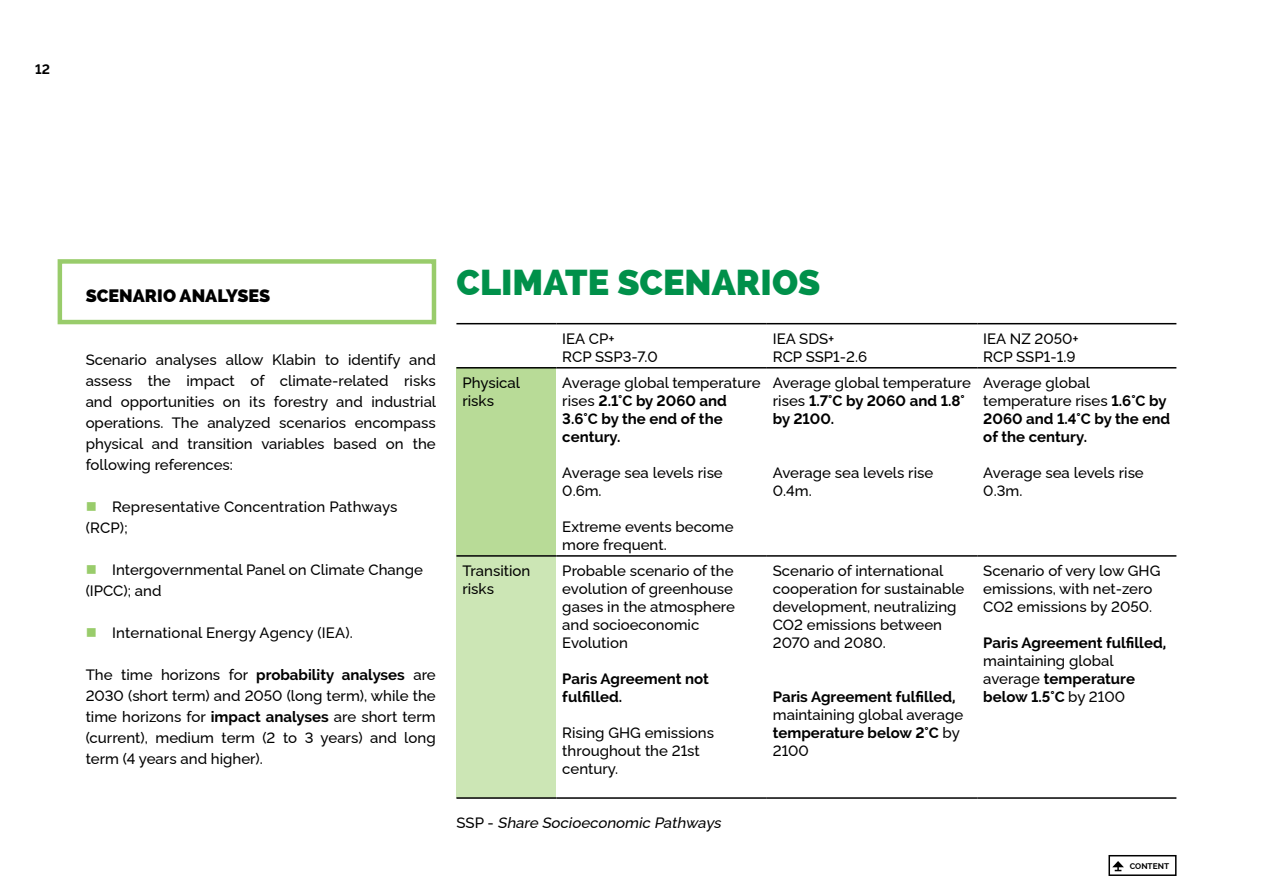
<style>
.page{position:relative;width:1263px;height:893px;background:#fff}
.page>*{position:absolute;margin:0;border:0;box-sizing:border-box;transform-origin:0 0}
.t1{font:800 36px "Raleway";color:#00904a}
.t2{font:800 18px "Raleway";color:#000}
.t3{font:500 15px/18px "Raleway";color:#000}
.t4{font:700 15px/18px "Raleway";color:#000}
.t5{font:italic 500 15px "Raleway";color:#000}
.t6{font:700 13.5px "Raleway";color:#000}
.t7{font:700 8.25px "Raleway";color:#000}
.s1{color:#99cc6b}
.s2{font-weight:700}
.s3{font-weight:500}
.s4{font-style:normal}
</style>
<div class="page">
<div style="left:58px;top:259px;width:378px;height:65px;border:4px solid #99cc6b"></div>
<div style="left:456px;top:368px;width:100px;height:188px;background:#b8db97"></div>
<div style="left:456px;top:556px;width:100px;height:242px;background:#cce6b5"></div>
<hr style="left:456px;top:323px;width:100px;height:1px;background:#000">
<hr style="left:556px;top:323px;width:211px;height:1px;background:#000">
<hr style="left:767px;top:323px;width:210px;height:1px;background:#000">
<hr style="left:977px;top:323px;width:199px;height:1px;background:#000">
<hr style="left:456px;top:367px;width:100px;height:2px;background:#000">
<hr style="left:556px;top:367px;width:211px;height:2px;background:#000">
<hr style="left:767px;top:367px;width:210px;height:2px;background:#000">
<hr style="left:977px;top:367px;width:199px;height:2px;background:#000">
<hr style="left:456px;top:797px;width:100px;height:2px;background:#000">
<hr style="left:556px;top:797px;width:211px;height:2px;background:#000">
<hr style="left:767px;top:797px;width:210px;height:2px;background:#000">
<hr style="left:977px;top:797px;width:199px;height:2px;background:#000">
<hr style="left:456px;top:555px;width:100px;height:2px;background:#000">
<hr style="left:556px;top:555px;width:211px;height:2px;background:#000">
<hr style="left:767px;top:555px;width:210px;height:2px;background:#000">
<hr style="left:977px;top:555px;width:199px;height:2px;background:#000">
<svg style="left:1112px;top:861px;width:12px;height:10px"></svg>
<p class="t6" style="left:35px;top:62px;width:16px">12</p>
<p class="t2" style="left:86px;top:285px;width:186px">SCENARIO ANALYSES</p>
<p class="t3" style="left:86px;top:347px;width:352px;line-height:21px;text-align:justify">Scenario analyses allow Klabin to identify and assess the impact of climate-related risks and opportunities on its forestry and industrial operations. The analyzed scenarios encompass physical and transition variables based on the following references:</p>
<p class="t3" style="left:86px;top:494px;width:313px;line-height:21px"><span class="s1">■</span> Representative Concentration Pathways (RCP);</p>
<p class="t3" style="left:86px;top:557px;width:339px;line-height:21px"><span class="s1">■</span> Intergovernmental Panel on Climate Change (IPCC); and</p>
<p class="t3" style="left:86px;top:622px;width:269px"><span class="s1">■</span> International Energy Agency (IEA).</p>
<p class="t3" style="left:86px;top:662px;width:352px;line-height:21px;text-align:justify">The time horizons for <span class="s2">probability analyses</span> are 2030 (short term) and 2050 (long term), while the time horizons for <span class="s2">impact analyses</span> are short term (current), medium term (2 to 3 years) and long term (4 years and higher).</p>
<h1 class="t1" style="left:456px;top:262px;width:365px">CLIMATE SCENARIOS</h1>
<p class="t3" style="left:562px;top:328px;width:97px">IEA CP+<br>RCP SSP3-7.0</p>
<p class="t3" style="left:773px;top:328px;width:96px">IEA SDS+<br>RCP SSP1-2.6</p>
<p class="t3" style="left:983px;top:328px;width:97px">IEA NZ 2050+<br>RCP SSP1-1.9</p>
<p class="t3" style="left:462px;top:372px;width:59px">Physical risks</p>
<p class="t4" style="left:562px;top:374px;width:200px"><span class="s3">Average global temperature rises</span> 2.1°C by 2060 and<br>3.6°C by the end of the century.</p>
<p class="t3" style="left:562px;top:462px;width:162px">Average sea levels rise<br>0.6m.</p>
<p class="t3" style="left:562px;top:516px;width:173px">Extreme events become more frequent.</p>
<p class="t3" style="left:773px;top:372px;width:200px">Average global temperature rises <span class="s2">1.7°C by 2060 and 1.8° by 2100.</span></p>
<p class="t3" style="left:773px;top:462px;width:162px">Average sea levels rise<br>0.4m.</p>
<p class="t4" style="left:983px;top:374px;width:188px"><span class="s3">Average global temperature rises</span> 1.6°C by<br>2060 and 1.4°C by the end of the century.</p>
<p class="t3" style="left:983px;top:462px;width:162px">Average sea levels rise<br>0.3m.</p>
<p class="t3" style="left:462px;top:560px;width:69px">Transition risks</p>
<p class="t3" style="left:562px;top:560px;width:174px">Probable scenario of the evolution of greenhouse gases in the atmosphere and socioeconomic<br>Evolution</p>
<p class="t4" style="left:562px;top:670px;width:148px">Paris Agreement not fulfilled.</p>
<p class="t3" style="left:562px;top:722px;width:153px">Rising GHG emissions throughout the 21st century.</p>
<p class="t5" style="left:456px;top:811px;width:270px"><span class="s4">S S P -</span> Share Socioeconomic Pathways</p>
<p class="t3" style="left:773px;top:560px;width:193px">Scenario of international cooperation for sustainable development, neutralizing<br>CO2 emissions between<br>2070 and 2080.</p>
<p class="t4" style="left:773px;top:688px;width:184px">Paris Agreement fulfilled,</p>
<p class="t3" style="left:773px;top:704px;width:192px">maintaining global average <span class="s2">temperature below 2°C</span> by<br>2100</p>
<p class="t3" style="left:983px;top:560px;width:179px">Scenario of very low GHG emissions, with net-zero<br>CO2 emissions by 2050.</p>
<p class="t4" style="left:983px;top:634px;width:184px">Paris Agreement fulfilled,</p>
<p class="t3" style="left:983px;top:650px;width:153px">maintaining global average <span class="s2">temperature below 1.5°C</span> by 2100</p>
<p class="t7" style="left:1130px;top:861px;width:41px">CONTENT</p>
</div>
